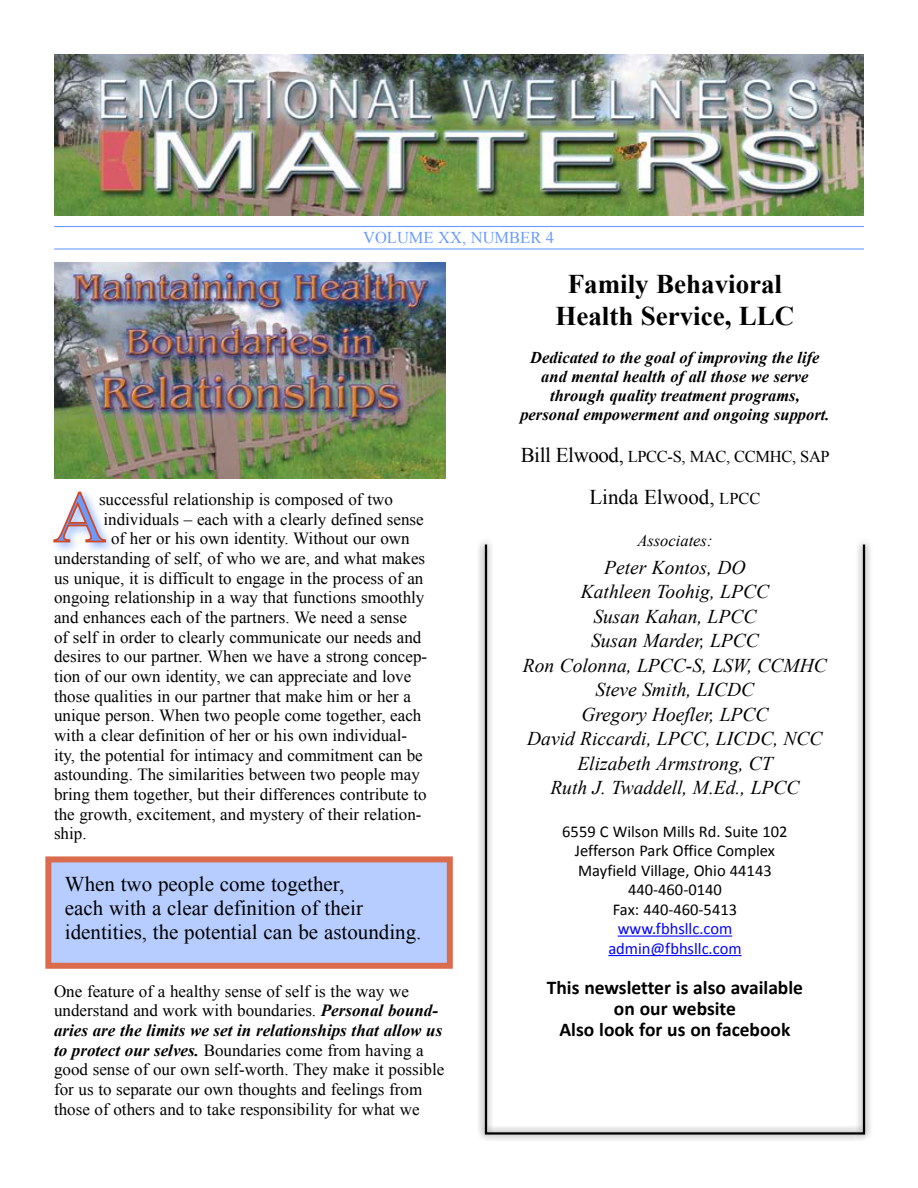
<style>
.page{position:relative;width:918px;height:1188px;background:#fff}
.page>*{position:absolute;margin:0;border:0;box-sizing:border-box;transform-origin:0 0}
.t1{font:700 27px/31.2px "Times New Roman";color:#000;text-align:center}
.t2{font:21px/24.3px "Times New Roman";color:#000}
.t3{font:italic 19.5px/24.5px "Times New Roman";color:#000;text-align:center}
.t4{font:700 19.5px/21px "Calibri";color:#000;text-align:center}
.t5{font:17.1px/19.6px "Times New Roman";color:#000}
.t6{font:italic 700 16.5px/19px "Times New Roman";color:#000;text-align:center}
.t7{font:16.5px/19.5px "Calibri";color:#000;text-align:center}
.t8{font:16.5px/19.5px "Calibri";color:#00f;text-align:center}
.t9{font:16.5px "Times New Roman";letter-spacing:-.02em;color:#000}
.t10{font:16.5px "Times New Roman";color:#6a9bfe}
.t11{font:italic 16.5px "Times New Roman";color:#000}
.s1{font-weight:700;font-style:italic}
.s2{font-size:21px}
.s3{font-size:16.5px}
</style>
<div class="page">
<img style="left:54px;top:262px;width:392px;height:216px">
<div style="left:477px;top:537px;width:397px;height:606px;background:#000;opacity:.75"></div>
<div style="left:485px;top:543px;width:380px;height:592px;border:2px solid #000"></div>
<img style="left:54px;top:54px;width:810px;height:162px">
<div style="left:48px;top:859px;width:402px;height:107px;background:#b7cdff"></div>
<div style="left:45px;top:856px;width:408px;height:113px;border:6px solid #da6c4d"></div>
<div style="left:501px;top:265px;width:348px;height:852px;background:#fff"></div>
<hr style="left:618px;top:936px;width:114px;height:1px;background:#00f">
<hr style="left:608px;top:955px;width:134px;height:1px;background:#00f">
<hr style="left:54px;top:226px;width:810px;height:1px;background:#6a9bfe">
<hr style="left:54px;top:248px;width:810px;height:2px;background:#6a9bfe">
<div style="left:49px;top:488px;width:69px;height:66px;background:#6a9bfe;opacity:.75"></div>
<svg style="left:52px;top:490px;width:55px;height:53px"></svg>
<p class="t10" style="left:363px;top:227px;width:192px">VOLUME XX, NUMBER 4</p>
<p class="t5" style="left:99px;top:489px;width:295px">successful relationship is composed of two</p>
<p class="t5" style="left:104px;top:509px;width:322px">individuals – each with a clearly defined sense</p>
<p class="t5" style="left:111px;top:529px;width:300px">of her or his own identity. Without our own</p>
<p class="t5" style="left:54px;top:548px;width:373px">understanding of self, of who we are, and what makes</p>
<p class="t5" style="left:54px;top:568px;width:371px">us unique, it is difficult to engage in the process of an</p>
<p class="t5" style="left:54px;top:588px;width:372px">ongoing relationship in a way that functions smoothly</p>
<p class="t5" style="left:54px;top:607px;width:354px">and enhances each of the partners. We need a sense</p>
<p class="t5" style="left:54px;top:627px;width:369px">of self in order to clearly communicate our needs and</p>
<p class="t5" style="left:54px;top:647px;width:375px">desires to our partner. When we have a strong concep-</p>
<p class="t5" style="left:54px;top:666px;width:359px">tion of our own identity, we can appreciate and love</p>
<p class="t5" style="left:54px;top:686px;width:358px">those qualities in our partner that make him or her a</p>
<p class="t5" style="left:54px;top:706px;width:369px">unique person. When two people come together, each</p>
<p class="t5" style="left:54px;top:725px;width:355px">with a clear definition of her or his own individual-</p>
<p class="t5" style="left:54px;top:745px;width:370px">ity, the potential for intimacy and commitment can be</p>
<p class="t5" style="left:54px;top:765px;width:367px">astounding. The similarities between two people may</p>
<p class="t5" style="left:54px;top:784px;width:374px">bring them together, but their differences contribute to</p>
<p class="t5" style="left:54px;top:804px;width:369px">the growth, excitement, and mystery of their relation-</p>
<p class="t5" style="left:54px;top:824px;width:34px">ship.</p>
<p class="t2" style="left:65px;top:871px;width:358px">When two people come together,<br>each with a clear definition of their identities, the potential can be astounding.</p>
<p class="t5" style="left:54px;top:981px;width:392px">One feature of a healthy sense of self is the way we understand and work with boundaries. <span class="s1">Personal bound&shy;aries are the limits we set in relationships that allow us to protect our selves.</span> Boundaries come from having a good sense of our own self-worth. They make it possible for us to separate our own thoughts and feelings from those of others and to take responsibility for what we</p>
<h1 class="t1" style="left:555px;top:268px;width:241px">Family Behavioral<br>Health Service, LLC</h1>
<p class="t6" style="left:520px;top:347px;width:311px">Dedicated to the goal of improving the life and mental health of all those we serve through quality treatment programs, personal empowerment and ongoing support.</p>
<p class="t9" style="left:521px;top:445px;width:311px"><span class="s2">Bill Elwood,</span> LPCC-S, MAC, CCMHC, SAP</p>
<p class="t2" style="left:589px;top:484px;width:173px">Linda Elwood, <span class="s3">LPCC</span></p>
<p class="t11" style="left:637px;top:529px;width:77px">Associates:</p>
<p class="t3" style="left:523px;top:554px;width:306px">Peter Kontos, DO<br>Kathleen Toohig, LPCC<br>Susan Kahan, LPCC<br>Susan Marder, LPCC<br>Ron Colonna, LPCC-S, LSW, CCMHC<br>Steve Smith, LICDC<br>Gregory Hoefler, LPCC<br>David Riccardi, LPCC, LICDC, NCC<br>Elizabeth Armstrong, CT<br>Ruth J. Twaddell, M.Ed., LPCC</p>
<p class="t7" style="left:562px;top:821px;width:227px">6559 C Wilson Mills Rd. Suite 102<br>Jefferson Park Office Complex<br>Mayfield Village, Ohio 44143<br>440-460-0140<br>Fax: 440-460-5413</p>
<p class="t8" style="left:608px;top:918px;width:135px">www.fbhsllc.com admin@fbhsllc.com</p>
<p class="t4" style="left:547px;top:976px;width:258px">This newsletter is also available on our website<br>Also look for us on facebook</p>
</div>
